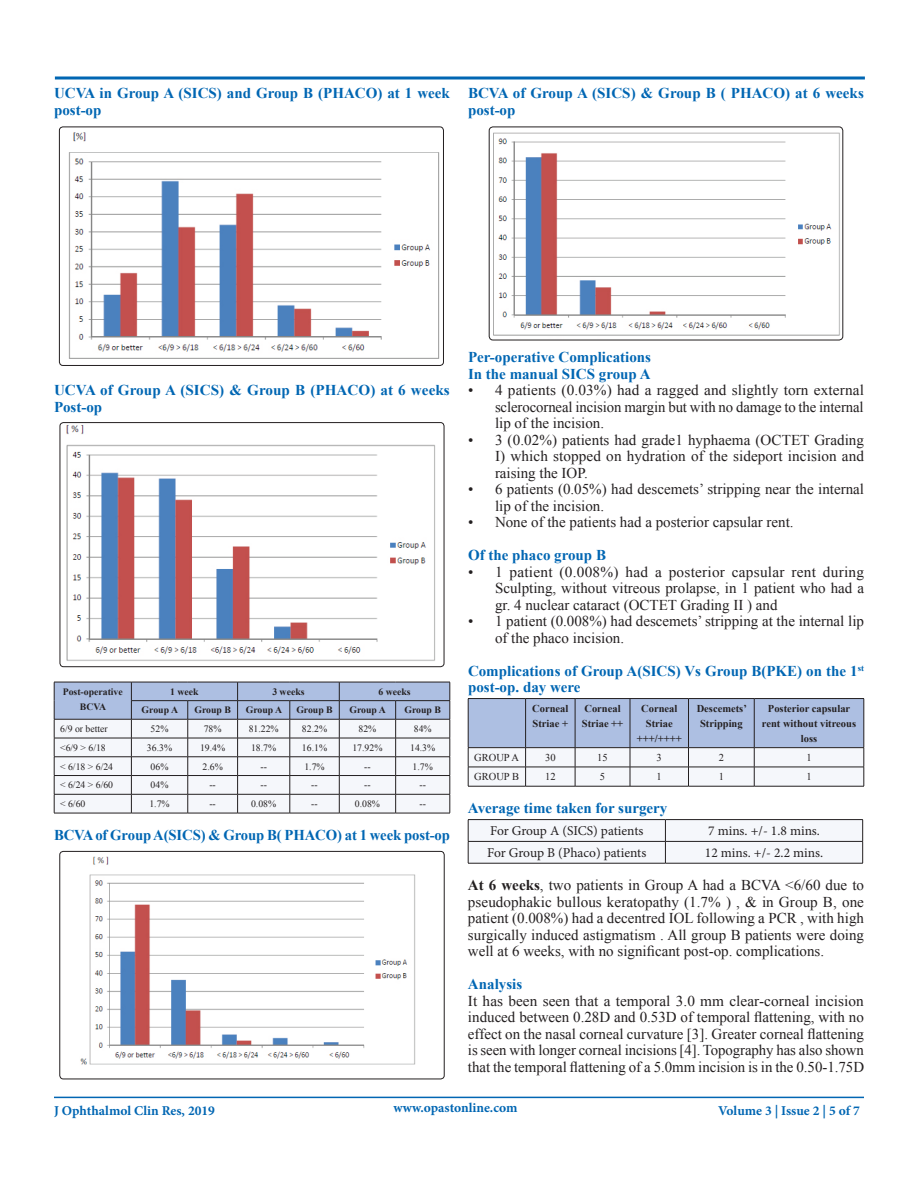
<style>
.page{position:relative;width:918px;height:1188px;background:#fff}
.page>*{position:absolute;margin:0;border:0;box-sizing:border-box;transform-origin:0 0}
.t1{font:15px/16.5px "Times New Roman";color:#231f20;text-align:justify}
.t2{font:700 15px/16.5px "Times New Roman";color:#0166b3}
.t3{font:13.5px "Minion Pro";letter-spacing:-.005em;color:#231f20}
.t4{font:700 13.5px "Minion Pro";color:#0166b3}
.t5{font:700 10.5px/15px "Times New Roman";color:#231f20;text-align:center}
.t6{font:10.5px "Times New Roman";color:#231f20}
.t7{font:9.75px "Times New Roman";color:#231f20}
.t8{font:700 9.75px/15px "Times New Roman";color:#231f20;text-align:center}
.s1{font-weight:700}
</style>
<div class="page">
<hr style="left:54px;top:1097px;width:810px;height:1px;background:#0166b3">
<svg style="left:54px;top:76px;width:811px;height:4px;background:#408cc5"></svg>
<svg style="left:54px;top:682px;width:397px;height:131px"></svg>
<hr style="left:54px;top:813px;width:77px;height:1px;background:#231f20">
<hr style="left:131px;top:813px;width:57px;height:1px;background:#231f20">
<hr style="left:188px;top:813px;width:50px;height:1px;background:#231f20">
<hr style="left:238px;top:813px;width:52px;height:1px;background:#231f20">
<hr style="left:290px;top:813px;width:49px;height:1px;background:#231f20">
<hr style="left:339px;top:813px;width:57px;height:1px;background:#231f20">
<hr style="left:396px;top:813px;width:54px;height:1px;background:#231f20">
<hr style="left:468px;top:698px;width:58px;height:1px;background:#231f20">
<hr style="left:526px;top:698px;width:49px;height:1px;background:#231f20">
<hr style="left:575px;top:698px;width:55px;height:1px;background:#231f20">
<hr style="left:630px;top:698px;width:58px;height:1px;background:#231f20">
<hr style="left:688px;top:698px;width:66px;height:1px;background:#231f20">
<hr style="left:754px;top:698px;width:110px;height:1px;background:#231f20">
<svg style="left:468px;top:699px;width:397px;height:87px"></svg>
<hr style="left:468px;top:786px;width:58px;height:1px;background:#231f20">
<hr style="left:526px;top:786px;width:49px;height:1px;background:#231f20">
<hr style="left:575px;top:786px;width:55px;height:1px;background:#231f20">
<hr style="left:630px;top:786px;width:58px;height:1px;background:#231f20">
<hr style="left:688px;top:786px;width:66px;height:1px;background:#231f20">
<hr style="left:754px;top:786px;width:110px;height:1px;background:#231f20">
<hr style="left:468px;top:819px;width:197px;height:1px;background:#231f20">
<hr style="left:665px;top:819px;width:198px;height:1px;background:#231f20">
<svg style="left:468px;top:820px;width:395px;height:43px"></svg>
<hr style="left:468px;top:863px;width:197px;height:1px;background:#231f20">
<hr style="left:665px;top:863px;width:198px;height:1px;background:#231f20">
<img style="left:59px;top:127px;width:384px;height:238px">
<div style="left:59px;top:127px;width:385px;height:239px;border:1px solid #231f20;border-radius:4px"></div>
<img style="left:60px;top:423px;width:384px;height:244px">
<div style="left:60px;top:422px;width:384px;height:245px;border:1px solid #231f20;border-radius:4px"></div>
<img style="left:80px;top:856px;width:336px;height:209px">
<div style="left:60px;top:851px;width:384px;height:228px;border:1px solid #231f20;border-radius:4px"></div>
<img style="left:489px;top:127px;width:354px;height:213px">
<div style="left:489px;top:127px;width:354px;height:213px;border:1px solid #231f20;border-radius:4px"></div>
<p class="t2" style="left:54px;top:85px;width:397px">UCVA in Group A (SICS) and Group B (PHACO) at 1 week post-op</p>
<p class="t2" style="left:468px;top:85px;width:397px">BCVA of Group A (SICS) &amp; Group B ( PHACO) at 6 weeks post-op</p>
<p class="t2" style="left:54px;top:382px;width:397px">UCVA of Group A (SICS) &amp; Group B (PHACO) at 6 weeks<br>Post-op</p>
<p class="t8" style="left:63px;top:684px;width:62px">Post-operative<br>BCVA</p>
<p class="t8" style="left:170px;top:684px;width:30px">1 week</p>
<p class="t8" style="left:272px;top:684px;width:34px">3 weeks</p>
<p class="t8" style="left:378px;top:684px;width:34px">6 weeks</p>
<p class="t8" style="left:142px;top:702px;width:38px">Group A</p>
<p class="t8" style="left:194px;top:702px;width:38px">Group B</p>
<p class="t8" style="left:246px;top:702px;width:38px">Group A</p>
<p class="t8" style="left:296px;top:702px;width:38px">Group B</p>
<p class="t8" style="left:350px;top:702px;width:38px">Group A</p>
<p class="t8" style="left:405px;top:702px;width:38px">Group B</p>
<p class="t7" style="left:60px;top:722px;width:49px">6/9 or better</p>
<p class="t7" style="left:151px;top:722px;width:19px">52%</p>
<p class="t7" style="left:204px;top:722px;width:19px">78%</p>
<p class="t7" style="left:249px;top:722px;width:32px">81.22%</p>
<p class="t7" style="left:302px;top:722px;width:27px">82.2%</p>
<p class="t7" style="left:359px;top:722px;width:19px">82%</p>
<p class="t7" style="left:414px;top:722px;width:19px">84%</p>
<p class="t7" style="left:60px;top:741px;width:47px">&lt;6/9 &gt; 6/18</p>
<p class="t7" style="left:147px;top:741px;width:27px">36.3%</p>
<p class="t7" style="left:200px;top:741px;width:27px">19.4%</p>
<p class="t7" style="left:251px;top:741px;width:27px">18.7%</p>
<p class="t7" style="left:302px;top:741px;width:27px">16.1%</p>
<p class="t7" style="left:352px;top:741px;width:32px">17.92%</p>
<p class="t7" style="left:410px;top:741px;width:27px">14.3%</p>
<p class="t7" style="left:60px;top:760px;width:54px">&lt; 6/18 &gt; 6/24</p>
<p class="t7" style="left:151px;top:760px;width:19px">06%</p>
<p class="t7" style="left:203px;top:760px;width:22px">2.6%</p>
<p class="t7" style="left:260px;top:760px;width:8px">--</p>
<p class="t7" style="left:304px;top:760px;width:22px">1.7%</p>
<p class="t7" style="left:364px;top:760px;width:8px">--</p>
<p class="t7" style="left:413px;top:760px;width:22px">1.7%</p>
<p class="t7" style="left:60px;top:778px;width:54px">&lt; 6/24 &gt; 6/60</p>
<p class="t7" style="left:151px;top:778px;width:19px">04%</p>
<p class="t7" style="left:209px;top:778px;width:8px">--</p>
<p class="t7" style="left:260px;top:778px;width:8px">--</p>
<p class="t7" style="left:311px;top:778px;width:8px">--</p>
<p class="t7" style="left:364px;top:778px;width:8px">--</p>
<p class="t7" style="left:419px;top:778px;width:8px">--</p>
<p class="t7" style="left:60px;top:797px;width:27px">&lt; 6/60</p>
<p class="t7" style="left:149px;top:797px;width:22px">1.7%</p>
<p class="t7" style="left:209px;top:797px;width:8px">--</p>
<p class="t7" style="left:251px;top:797px;width:27px">0.08%</p>
<p class="t7" style="left:311px;top:797px;width:8px">--</p>
<p class="t7" style="left:355px;top:797px;width:27px">0.08%</p>
<p class="t7" style="left:419px;top:797px;width:8px">--</p>
<p class="t2" style="left:54px;top:827px;width:398px">BCVA of Group A(SICS) &amp; Group B( PHACO) at 1 week post-op</p>
<p class="t2" style="left:468px;top:349px;width:185px">Per-operative Complications<br>In the manual SICS group A</p>
<p class="t1" style="left:495px;top:382px;width:370px;text-indent:-27px">• 4 patients (0.03%) had a ragged and slightly torn external sclerocorneal incision margin but with no damage to the internal lip of the incision.</p>
<p class="t1" style="left:495px;top:431px;width:371px;text-indent:-27px">• 3 (0.02%) patients had grade1 hyphaema (OCTET Grading I) which stopped on hydration of the sideport incision and raising the IOP.</p>
<p class="t1" style="left:495px;top:481px;width:371px;text-indent:-27px">• 6 patients (0.05%) had descemets’ stripping near the internal lip of the incision.</p>
<p class="t1" style="left:468px;top:514px;width:327px">• None of the patients had a posterior capsular rent.</p>
<p class="t2" style="left:468px;top:547px;width:140px">Of the phaco group B</p>
<p class="t1" style="left:495px;top:563px;width:371px;text-indent:-27px">• 1 patient (0.008%) had a posterior capsular rent during Sculpting, without vitreous prolapse, in 1 patient who had a gr. 4 nuclear cataract (OCTET Grading II ) and</p>
<p class="t1" style="left:495px;top:613px;width:371px;text-indent:-27px">• 1 patient (0.008%) had descemets’ stripping at the internal lip of the phaco incision.</p>
<p class="t2" style="left:468px;top:662px;width:397px">Complications of Group A(SICS) Vs Group B(PKE) on the 1<sup>st </sup>post-op. day were</p>
<p class="t5" style="left:532px;top:700px;width:38px;text-align:left">Corneal<br>Striae +</p>
<p class="t5" style="left:582px;top:700px;width:43px;text-align:left">Corneal<br>Striae ++</p>
<p class="t5" style="left:637px;top:700px;width:46px">Corneal<br>Striae +++/++++</p>
<p class="t5" style="left:697px;top:700px;width:52px">Descemets’<br>Stripping</p>
<p class="t5" style="left:762px;top:700px;width:96px">Posterior capsular rent without vitreous loss</p>
<p class="t6" style="left:474px;top:750px;width:46px">GROUP A</p>
<p class="t6" style="left:545px;top:750px;width:12px">30</p>
<p class="t6" style="left:597px;top:750px;width:12px">15</p>
<p class="t6" style="left:657px;top:750px;width:7px">3</p>
<p class="t6" style="left:719px;top:750px;width:7px">2</p>
<p class="t6" style="left:806px;top:750px;width:7px">1</p>
<p class="t6" style="left:474px;top:770px;width:46px">GROUP B</p>
<p class="t6" style="left:545px;top:770px;width:12px">12</p>
<p class="t6" style="left:600px;top:770px;width:7px">5</p>
<p class="t6" style="left:657px;top:770px;width:7px">1</p>
<p class="t6" style="left:719px;top:770px;width:7px">1</p>
<p class="t6" style="left:806px;top:770px;width:7px">1</p>
<p class="t2" style="left:468px;top:800px;width:201px">Average time taken for surgery</p>
<p class="t3" style="left:490px;top:822px;width:155px">For Group A (SICS) patients</p>
<p class="t3" style="left:708px;top:822px;width:113px">7 mins. +/- 1.8 mins.</p>
<p class="t3" style="left:487px;top:844px;width:161px">For Group B (Phaco) patients</p>
<p class="t3" style="left:705px;top:844px;width:120px">12 mins. +/- 2.2 mins.</p>
<p class="t1" style="left:468px;top:877px;width:398px"><span class="s1">At 6 weeks</span>, two patients in Group A had a BCVA &lt;6/60 due to pseudophakic bullous keratopathy (1.7% ) , &amp; in Group B, one patient (0.008%) had a decentred IOL following a PCR , with high surgically induced astigmatism . All group B patients were doing well at 6 weeks, with no significant post-op. complications.</p>
<p class="t2" style="left:468px;top:976px;width:56px">Analysis</p>
<p class="t1" style="left:468px;top:992px;width:398px">It has been seen that a temporal 3.0 mm clear-corneal incision induced between 0.28D and 0.53D of temporal flattening, with no effect on the nasal corneal curvature [3]. Greater corneal flattening is seen with longer corneal incisions [4]. Topography has also shown that the temporal flattening of a 5.0mm incision is in the 0.50-1.75D</p>
<p class="t4" style="left:54px;top:1101px;width:163px">J Ophthalmol Clin Res, 2019</p>
<p class="t4" style="left:393px;top:1099px;width:126px">www.opastonline.com</p>
<p class="t4" style="left:718px;top:1101px;width:143px">Volume 3 | Issue 2 | 5 of 7</p>
</div>
